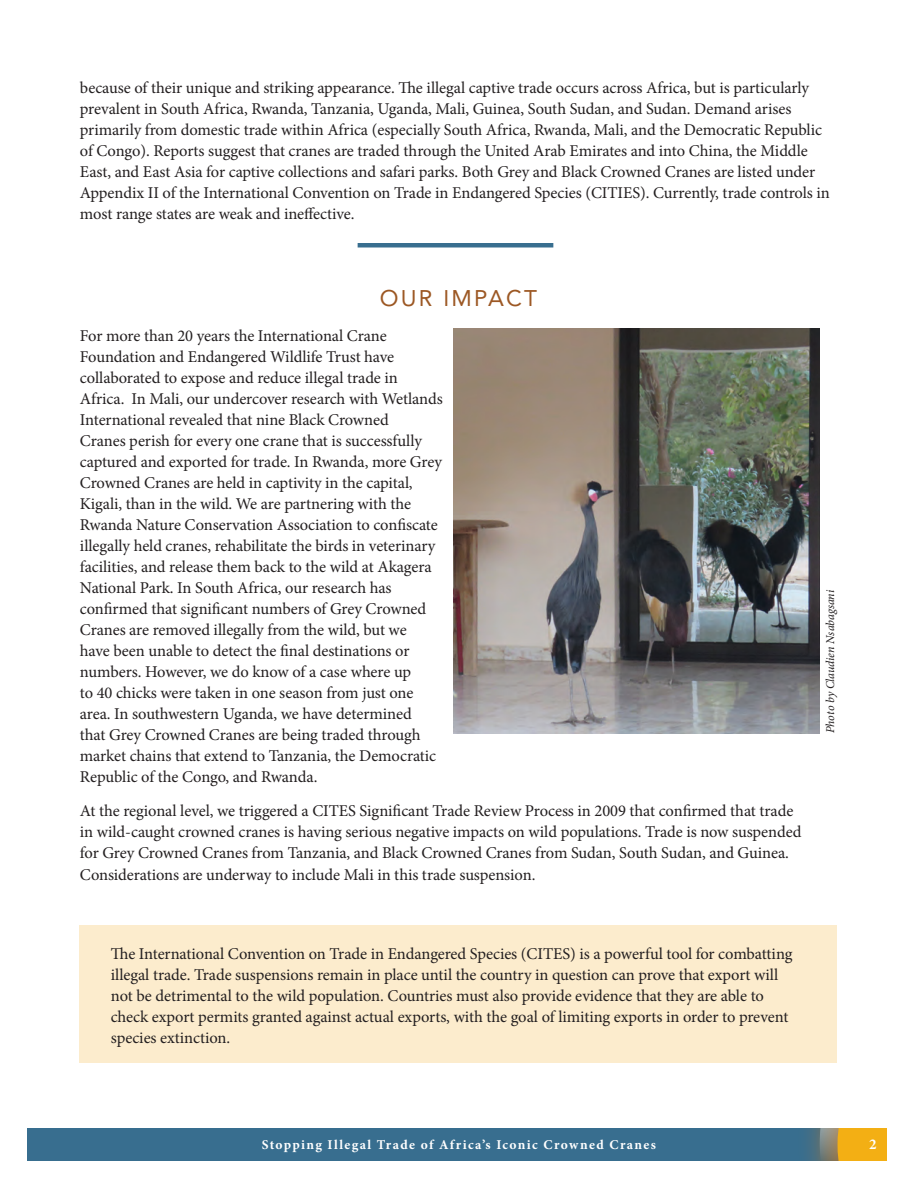
<style>
.page{position:relative;width:918px;height:1188px;background:#fff}
.page>*{position:absolute;margin:0;border:0;box-sizing:border-box;transform-origin:0 0}
.t1{font:22.5px "Avenir";letter-spacing:.1em;color:#9c5824}
.t2{font:16.5px/21px "Minion Pro";letter-spacing:-.005em;color:#231f20}
.t3{font:700 15px "Minion Pro";color:#fff}
.t4{font:700 13.5px "Minion Pro";letter-spacing:.1em;color:#fff}
.t5{font:italic 12px "Minion Pro";letter-spacing:-.01em;color:#231f20}
</style>
<div class="page">
<div style="left:27px;top:1128px;width:864px;height:33px;background:#386e8f"></div>
<div style="left:796px;top:968px;width:122px;height:220px;background:#ba772d;opacity:.75"></div>
<svg style="left:820px;top:1128px;width:68px;height:33px;background:#d7a531"></svg>
<div style="left:0;top:972px;width:918px;height:156px;background:#fff"></div>
<div style="left:0;top:1161px;width:918px;height:27px;background:#fff"></div>
<div style="left:888px;top:1107px;width:30px;height:81px;background:#fff"></div>
<img style="left:454px;top:329px;width:365px;height:404px">
<div style="left:358px;top:243px;width:195px;height:5px;background:#386e8f"></div>
<div style="left:80px;top:926px;width:757px;height:137px;background:#fceccd"></div>
<p class="t2" style="left:80px;top:77px;width:751px">because of their unique and striking appearance. The illegal captive trade occurs across Africa, but is particularly prevalent in South Africa, Rwanda, Tanzania, Uganda, Mali, Guinea, South Sudan, and Sudan. Demand arises primarily from domestic trade within Africa (especially South Africa, Rwanda, Mali, and the Democratic Republic of Congo). Reports suggest that cranes are traded through the United Arab Emirates and into China, the Middle East, and East Asia for captive collections and safari parks. Both Grey and Black Crowned Cranes are listed under Appendix II of the International Convention on Trade in Endangered Species (CITIES). Currently, trade controls in most range states are weak and ineffective.</p>
<h1 class="t1" style="left:380px;top:286px;width:159px">OUR IMPACT</h1>
<p class="t2" style="left:80px;top:325px;width:364px">For more than 20 years the International Crane Foundation and Endangered Wildlife Trust have collaborated to expose and reduce illegal trade in Africa. In Mali, our undercover research with Wetlands International revealed that nine Black Crowned<br>Cranes perish for every one crane that is successfully captured and exported for trade. In Rwanda, more Grey Crowned Cranes are held in captivity in the capital, Kigali, than in the wild. We are partnering with the Rwanda Nature Conservation Association to confiscate illegally held cranes, rehabilitate the birds in veterinary facilities, and release them back to the wild at Akagera National Park. In South Africa, our research has confirmed that significant numbers of Grey Crowned Cranes are removed illegally from the wild, but we<br>have been unable to detect the final destinations or numbers. However, we do know of a case where up<br>to 40 chicks were taken in one season from just one area. In southwestern Uganda, we have determined<br>that Grey Crowned Cranes are being traded through market chains that extend to Tanzania, the Democratic Republic of the Congo, and Rwanda.</p>
<p class="t2" style="left:80px;top:801px;width:723px">At the regional level, we triggered a CITES Significant Trade Review Process in 2009 that confirmed that trade in wild-caught crowned cranes is having serious negative impacts on wild populations. Trade is now suspended for Grey Crowned Cranes from Tanzania, and Black Crowned Cranes from Sudan, South Sudan, and Guinea.<br>Considerations are underway to include Mali in this trade suspension.</p>
<p class="t5" style="left:822px;top:733px;width:145px;rotate:-90deg">Photo by Claudien Nsabagsani</p>
<p class="t2" style="left:111px;top:943px;width:683px">The International Convention on Trade in Endangered Species (CITES) is a powerful tool for combatting illegal trade. Trade suspensions remain in place until the country in question can prove that export will not be detrimental to the wild population. Countries must also provide evidence that they are able to check export permits granted against actual exports, with the goal of limiting exports in order to prevent species extinction.</p>
<p class="t4" style="left:262px;top:1135px;width:396px">Stopping Illegal Trade of Africa’s Iconic Crowned Cranes</p>
<p class="t3" style="left:869px;top:1133px;width:9px">2</p>
</div>
